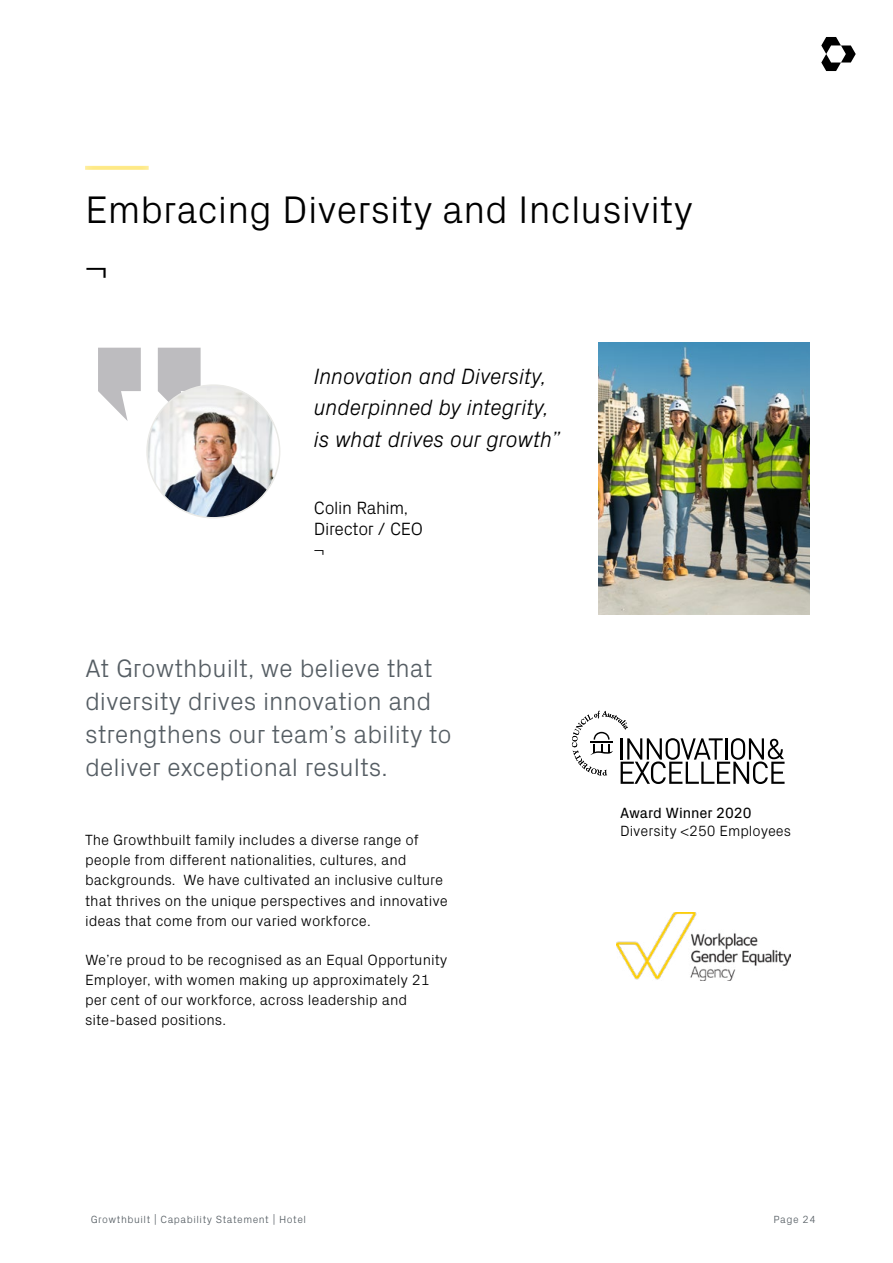
<style>
.page{position:relative;width:893px;height:1263px;background:#fff}
.page>*{position:absolute;margin:0;border:0;box-sizing:border-box;transform-origin:0 0}
.t1{font:300 39px "Px Grotesk";color:#000}
.t2{font:300 37.5px "Px Grotesk";color:#000}
.t3{font:300 25.5px/33px "Px Grotesk";color:#565e64}
.t4{font:italic 300 22.5px/31.5px "Px Grotesk";letter-spacing:-.01em;color:#000;scale:.95 1}
.t5{font:300 18px/21.6px "Px Grotesk";letter-spacing:-.02em;color:#000}
.t6{font:300 15px/20.2px "Px Grotesk";color:#000}
.t7{font:15px "Px Grotesk";color:#000}
.t8{font:300 10.5px "Px Grotesk";letter-spacing:.05em;color:#565e64}
</style>
<div class="page">
<svg style="left:821px;top:37px;width:35px;height:34px"></svg>
<div style="left:72px;top:154px;width:89px;height:17px;background:#fff;opacity:.73"></div>
<svg style="left:158px;top:348px;width:43px;height:66px"></svg>
<svg style="left:98px;top:348px;width:43px;height:73px"></svg>
<img style="left:147px;top:385px;width:133px;height:133px;border-radius:66px">
<svg style="left:572px;top:711px;width:212px;height:73px"></svg>
<img style="left:616px;top:913px;width:175px;height:68px">
<img style="left:598px;top:343px;width:212px;height:272px">
<h1 class="t1" style="left:85px;top:181px;width:610px">Embracing Diversity and Inclusivity</h1>
<h2 class="t2" style="left:85px;top:245px;width:24px">¬</h2>
<h3 class="t4" style="left:314px;top:359px;width:261px">Innovation and Diversity, underpinned by integrity, is what drives our growth”</h3>
<p class="t5" style="left:314px;top:495px;width:111px">Colin Rahim,<br>Director / CEO ¬</p>
<h3 class="t3" style="left:85px;top:650px;width:368px">At Growthbuilt, we believe that diversity drives innovation and strengthens our team’s ability to deliver exceptional results.</h3>
<p class="t6" style="left:85px;top:828px;width:364px">The Growthbuilt family includes a diverse range of people from different nationalities, cultures, and backgrounds. We have cultivated an inclusive culture that thrives on the unique perspectives and innovative ideas that come from our varied workforce.</p>
<p class="t6" style="left:85px;top:948px;width:364px">We’re proud to be recognised as an Equal Opportunity Employer, with women making up approximately 21 per cent of our workforce, across leadership and site-based positions.</p>
<p class="t7" style="left:620px;top:802px;width:133px">Award Winner 2020</p>
<p class="t6" style="left:620px;top:819px;width:173px">Diversity &lt;250 Employees</p>
<p class="t8" style="left:91px;top:1211px;width:217px">Growthbuilt | Capability Statement | Hotel</p>
<p class="t8" style="left:774px;top:1211px;width:44px">Page 24</p>
</div>
